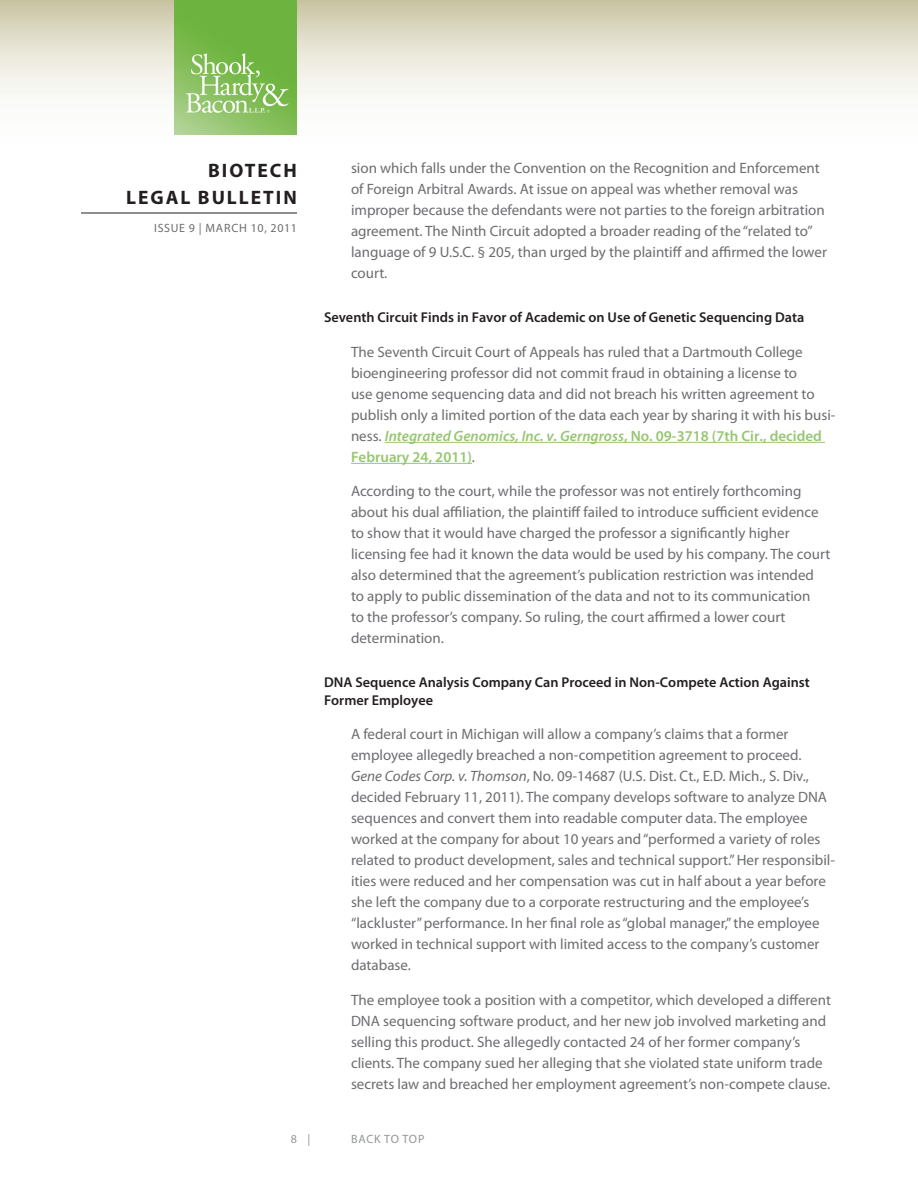
<style>
.page{position:relative;width:918px;height:1188px;background:#fff}
.page>*{position:absolute;margin:0;border:0;box-sizing:border-box;transform-origin:0 0}
.t1{font:700 19.5px/27px "Myriad Pro";letter-spacing:.1em;color:#231f20;text-align:right}
.Body{font:15px/21px "Myriad Pro";color:#6c6d70}
.Subhead{font:600 14.25px/17.1px "Myriad Pro";color:#231f20}
.t2{font:12px "Myriad Pro";letter-spacing:.05em;color:#6c6d70}
.t3{font:12px "Myriad Pro";letter-spacing:.06em;color:#939598}
.s1{font-weight:600;font-style:italic;color:#96c672}
.s2{font-weight:600;color:#96c672}
.s3{font-style:italic}
</style>
<div class="page">
<svg style="left:0;top:0;width:918px;height:135px"></svg>
<hr style="left:81px;top:213px;width:216px;height:1px;background:#231f20">
<img style="left:175px;top:0;width:122px;height:135px">
<hr style="left:385px;top:442px;width:440px;height:1px;background:#96c672">
<hr style="left:351px;top:463px;width:121px;height:1px;background:#96c672">
<h1 class="t1" style="left:126px;top:156px;width:172px">BIOTECH<br>LEGAL BULLETIN</h1>
<p class="t2" style="left:154px;top:221px;width:144px">ISSUE 9 | MARCH 10, 2011</p>
<p class="Body" style="left:351px;top:157px;width:477px">sion which falls under the Convention on the Recognition and Enforcement of Foreign Arbitral Awards. At issue on appeal was whether removal was improper because the defendants were not parties to the foreign arbitration agreement. The Ninth Circuit adopted a broader reading of the “related to” language of 9 U.S.C. § 205, than urged by the plaintiff and affirmed the lower court.</p>
<p class="Subhead" style="left:324px;top:309px;width:482px">Seventh Circuit Finds in Favor of Academic on Use of Genetic Sequencing Data</p>
<p class="Body" style="left:351px;top:341px;width:486px">The Seventh Circuit Court of Appeals has ruled that a Dartmouth College bioengineering professor did not commit fraud in obtaining a license to<br>use genome sequencing data and did not breach his written agreement to publish only a limited portion of the data each year by sharing it with his busi&shy;ness. <span class="s1">Integrated Genomics, Inc. v. Gerngross</span><span class="s2">, No. 09-3718 (7th Cir., decided February 24, 2011)</span>.</p>
<p class="Body" style="left:351px;top:481px;width:481px">According to the court, while the professor was not entirely forthcoming about his dual affiliation, the plaintiff failed to introduce sufficient evidence to show that it would have charged the professor a significantly higher licensing fee had it known the data would be used by his company. The court also determined that the agreement’s publication restriction was intended to apply to public dissemination of the data and not to its communication<br>to the professor’s company. So ruling, the court affirmed a lower court determination.</p>
<p class="Subhead" style="left:324px;top:674px;width:487px">DNA Sequence Analysis Company Can Proceed in Non-Compete Action Against<br>Former Employee</p>
<p class="Body" style="left:351px;top:723px;width:486px">A federal court in Michigan will allow a company’s claims that a former employee allegedly breached a non-competition agreement to proceed.<br><span class="s3">Gene Codes Corp. v. Thomson</span>, No. 09-14687 (U.S. Dist. Ct., E.D. Mich., S. Div., decided February 11, 2011). The company develops software to analyze DNA sequences and convert them into readable computer data. The employee worked at the company for about 10 years and “performed a variety of roles related to product development, sales and technical support.” Her responsibil&shy;ities were reduced and her compensation was cut in half about a year before she left the company due to a corporate restructuring and the employee’s “lackluster” performance. In her final role as “global manager,” the employee worked in technical support with limited access to the company’s customer database.</p>
<p class="Body" style="left:351px;top:989px;width:482px">The employee took a position with a competitor, which developed a different DNA sequencing software product, and her new job involved marketing and selling this product. She allegedly contacted 24 of her former company’s clients. The company sued her alleging that she violated state uniform trade secrets law and breached her employment agreement’s non-compete clause.</p>
<p class="t3" style="left:291px;top:1132px;width:21px">8 |</p>
<p class="t3" style="left:351px;top:1132px;width:75px">BACK TO TOP</p>
</div>
